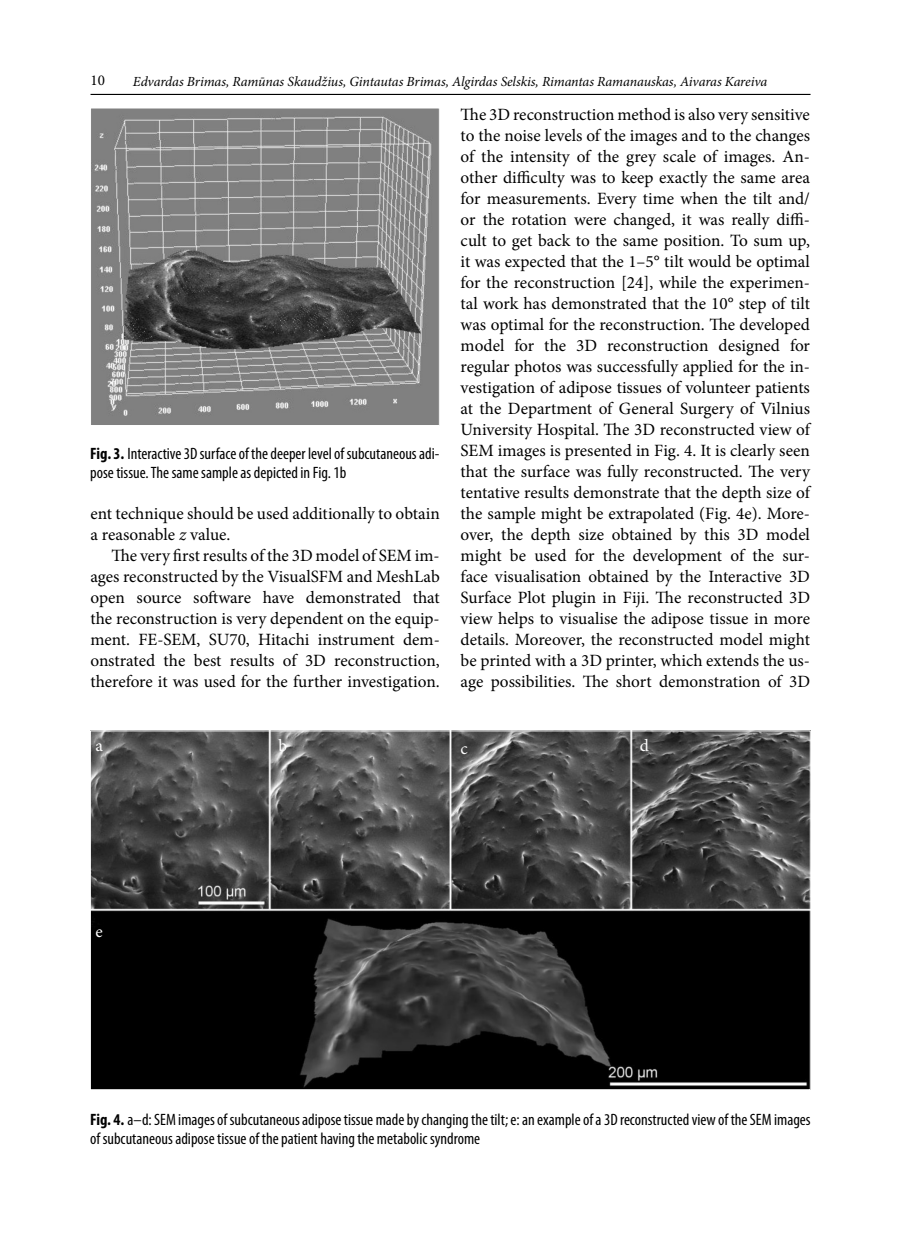
<style>
.page{position:relative;width:900px;height:1260px;background:#fff}
.page>*{position:absolute;margin:0;border:0;box-sizing:border-box;transform-origin:0 0}
.t1{font:17.25px/21px "Minion Pro";color:#000;text-align:justify}
.t2{font:17.25px "Minion Pro";color:#fff}
.t3{font:condensed 16.5px/19px "Myriad Pro";color:#000}
.t4{font:15px "Minion Pro";color:#000}
.t5{font:italic 13.95px "Minion Pro";letter-spacing:-.01em;color:#000}
.s1{font-weight:700}
.s2{font-style:italic}
</style>
<div class="page">
<hr style="left:91px;top:94px;width:720px;height:1px;background:#000">
<img style="left:92px;top:110px;width:346px;height:314px">
<div style="left:90px;top:108px;width:350px;height:318px;border:1px solid #fff"></div>
<img style="left:92px;top:733px;width:717px;height:355px">
<p class="t4" style="left:91px;top:70px;width:16px">10</p>
<p class="t5" style="left:133px;top:72px;width:636px">Edvardas Brimas, Ramūnas Skaudžius, Gintautas Brimas, Algirdas Selskis, Rimantas Ramanauskas, Aivaras Kareiva</p>
<p class="t3" style="left:90px;top:444px;width:351px"><span class="s1">Fig. 3.</span> Interactive 3D surface of the deeper level of subcutaneous adi&shy;pose tissue. The same sample as depicted in Fig. 1b</p>
<p class="t1" style="left:90px;top:503px;width:351px">ent technique should be used additionally to obtain a reasonable <span class="s2">z</span> value.</p>
<p class="t1" style="left:90px;top:545px;width:351px;text-indent:21px">The very first results of the 3D model of SEM im&shy;ages reconstructed by the VisualSFM and MeshLab open source software have demonstrated that the reconstruction is very dependent on the equip&shy;ment. FE-SEM, SU70, Hitachi instrument dem&shy;onstrated the best results of 3D reconstruction, therefore it was used for the further investigation.</p>
<p class="t1" style="left:461px;top:104px;width:351px">The 3D reconstruction method is also very sensitive to the noise levels of the images and to the changes of the intensity of the grey scale of images. An&shy;other difficulty was to keep exactly the same area for measurements. Every time when the tilt and/ or the rotation were changed, it was really diffi&shy;cult to get back to the same position. To sum up, it was expected that the 1–5° tilt would be optimal for the reconstruction [24], while the experimen&shy;tal work has demonstrated that the 10° step of tilt was optimal for the reconstruction. The developed model for the 3D reconstruction designed for regular photos was successfully applied for the in&shy;vestigation of adipose tissues of volunteer patients at the Department of General Surgery of Vilnius University Hospital. The 3D reconstructed view of SEM images is presented in Fig. 4. It is clearly seen that the surface was fully reconstructed. The very tentative results demonstrate that the depth size of the sample might be extrapolated (Fig. 4e). More&shy;over, the depth size obtained by this 3D model might be used for the development of the sur&shy;face visualisation obtained by the Interactive 3D Surface Plot plugin in Fiji. The reconstructed 3D view helps to visualise the adipose tissue in more details. Moreover, the reconstructed model might be printed with a 3D printer, which extends the us&shy;age possibilities. The short demonstration of 3D</p>
<p class="t2" style="left:96px;top:734px;width:9px">a</p>
<p class="t2" style="left:278px;top:734px;width:10px">b</p>
<p class="t2" style="left:461px;top:737px;width:9px">c</p>
<p class="t2" style="left:640px;top:734px;width:11px">d</p>
<p class="t2" style="left:96px;top:920px;width:9px">e</p>
<p class="t3" style="left:90px;top:1110px;width:722px"><span class="s1">Fig. 4.</span> a–d: SEM images of subcutaneous adipose tissue made by changing the tilt; e: an example of a 3D reconstructed view of the SEM images of subcutaneous adipose tissue of the patient having the metabolic syndrome</p>
</div>
